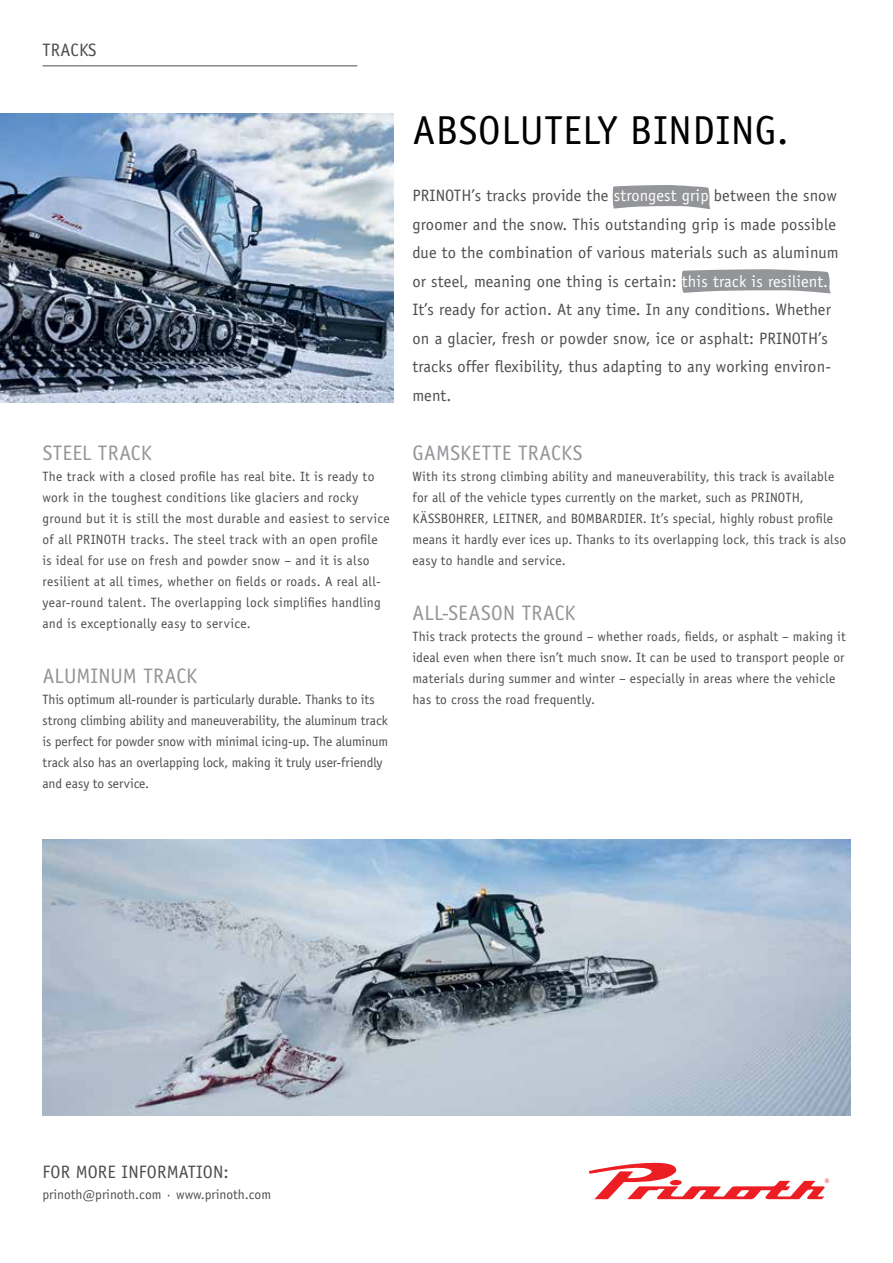
<style>
.page{position:relative;width:893px;height:1263px;background:#fff}
.page>*{position:absolute;margin:0;border:0;box-sizing:border-box;transform-origin:0 0}
.t1{font:40.5px "Officina Sans";letter-spacing:.015em;color:#000}
.t2{font:21px "Officina Sans";letter-spacing:.01em;color:#939598}
.t3{font:18px "Officina Sans";letter-spacing:.015em;color:#4d4d4f}
.t4{font:16.5px/28.5px "Officina Sans";letter-spacing:.01em;color:#4d4d4f}
.t5{font:13.5px/21px "Officina Sans";letter-spacing:.015em;color:#4d4d4f}
.t6{font:13.5px/21px "Officina Sans";letter-spacing:-.01em;color:#4d4d4f}
.s1{color:#fff}
</style>
<div class="page">
<hr style="left:43px;top:65px;width:314px;height:1px;background:#4d4d4f">
<svg style="left:589px;top:1163px;width:240px;height:36px"></svg>
<svg style="left:682px;top:269px;width:149px;height:24px;background:#a1a2a5"></svg>
<svg style="left:613px;top:185px;width:97px;height:24px;background:#a0a2a5"></svg>
<img style="left:0;top:113px;width:393px;height:290px">
<img style="left:43px;top:840px;width:807px;height:275px">
<h3 class="t3" style="left:43px;top:39px;width:55px">TRACKS</h3>
<h2 class="t2" style="left:43px;top:440px;width:111px">STEEL TRACK</h2>
<p class="t5" style="left:43px;top:465px;width:349px">The track with a closed profile has real bite. It is ready to work in the toughest conditions like glaciers and rocky ground but it is still the most durable and easiest to service of all PRINOTH tracks. The steel track with an open profile is ideal for use on fresh and powder snow – and it is also resilient at all times, whether on fields or roads. A real all&shy;year-round talent. The overlapping lock simplifies handling and is exceptionally easy to service.</p>
<h2 class="t2" style="left:43px;top:664px;width:156px">ALUMINUM TRACK</h2>
<p class="t6" style="left:43px;top:689px;width:347px">This optimum all-rounder is particularly durable. Thanks to its strong climbing ability and maneuverability, the aluminum track is perfect for powder snow with minimal icing-up. The aluminum track also has an overlapping lock, making it truly user-friendly and easy to service.</p>
<h1 class="t1" style="left:413px;top:107px;width:378px">ABSOLUTELY BINDING.</h1>
<p class="t4" style="left:412px;top:181px;width:428px">PRINOTH’s tracks provide the <span class="s1">strongest grip</span> between the snow groomer and the snow. This outstanding grip is made possible due to the combination of various materials such as aluminum or steel, meaning one thing is certain: <span class="s1">this track is resilient.<br></span>It’s ready for action. At any time. In any conditions. Whether on a glacier, fresh or powder snow, ice or asphalt: PRINOTH’s tracks offer flexibility, thus adapting to any working environ&shy;ment.</p>
<h2 class="t2" style="left:413px;top:440px;width:171px">GAMSKETTE TRACKS</h2>
<p class="t5" style="left:412px;top:465px;width:435px">With its strong climbing ability and maneuverability, this track is available for all of the vehicle types currently on the market, such as PRINOTH, KÄSSBOHRER, LEITNER, and BOMBARDIER. It’s special, highly robust profile means it hardly ever ices up. Thanks to its overlapping lock, this track is also easy to handle and service.</p>
<h2 class="t2" style="left:413px;top:601px;width:164px">ALL-SEASON TRACK</h2>
<p class="t5" style="left:412px;top:626px;width:435px">This track protects the ground – whether roads, fields, or asphalt – making it ideal even when there isn’t much snow. It can be used to transport people or materials during summer and winter – especially in areas where the vehicle has to cross the road frequently.</p>
<h3 class="t3" style="left:43px;top:1161px;width:188px">FOR MORE INFORMATION:</h3>
<p class="t5" style="left:43px;top:1184px;width:230px">prinoth@prinoth.com · www.prinoth.com</p>
</div>
